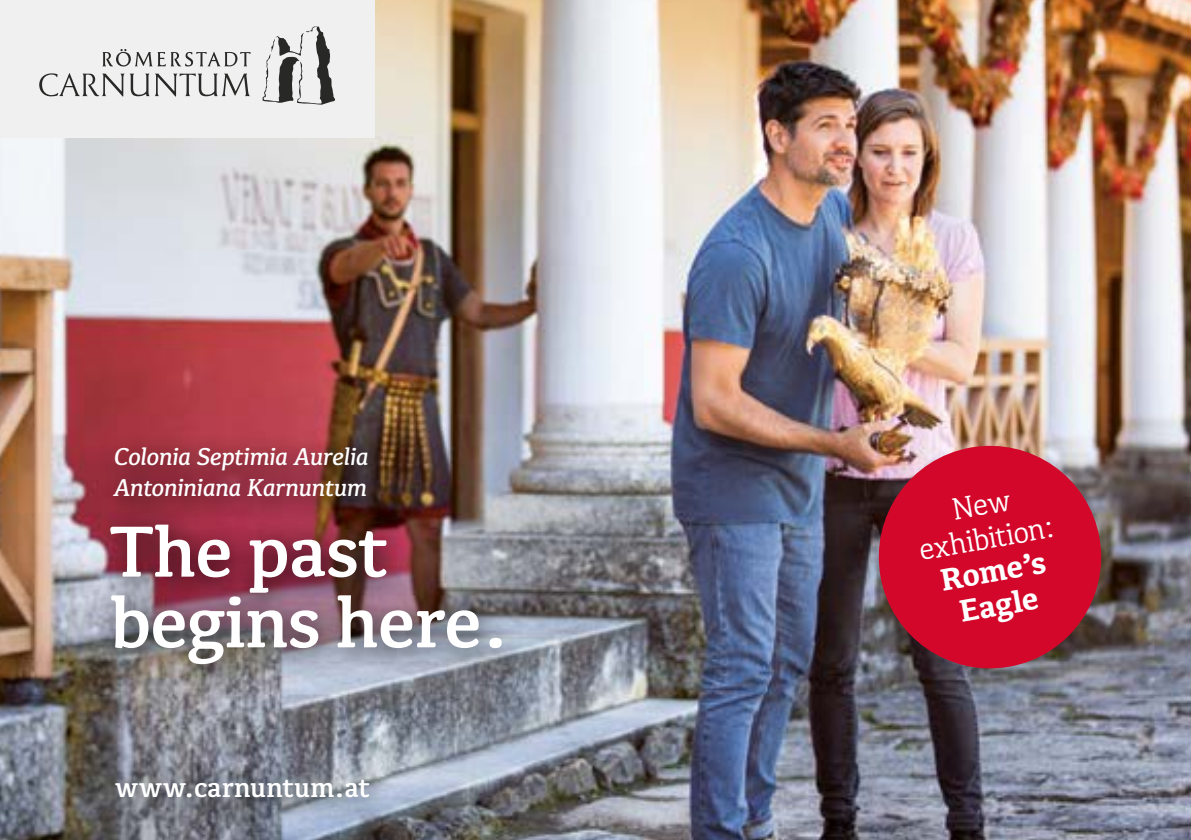
<style>
.page{position:relative;width:1191px;height:840px;background:#fff}
.page>*{position:absolute;margin:0;border:0;box-sizing:border-box;transform-origin:0 0}
.t1{font:600 74.6px/70.6px "Kefa II Pro";letter-spacing:-.01em;color:#fff}
.t2{font:32px/34px "Kefa II Pro";color:#fff;text-align:center}
.t3{font:800 32px/34px "Kefa II Pro";color:#fff;text-align:center}
.t4{font:600 28.4px "Kefa II Pro";letter-spacing:.005em;color:#fff}
.t5{font:italic 500 25.2px/31.6px "Kefa II Pro";letter-spacing:-.01em;color:#fff}
</style>
<div class="page">
<img style="left:0;top:0;width:1191px;height:839px">
<div style="left:98px;top:761px;width:297px;height:64px;background:#000;opacity:.75"></div>
<div style="left:91px;top:504px;width:438px;height:188px;background:#000;opacity:.75"></div>
<div style="left:96px;top:428px;width:299px;height:96px;background:#000;opacity:.75"></div>
<div style="left:0;top:0;width:374px;height:137px;background:#f0f0f0"></div>
<svg style="left:263px;top:26px;width:72px;height:79px"></svg>
<svg style="left:39px;top:73px;width:211px;height:24px"></svg>
<svg style="left:102px;top:49px;width:148px;height:18px"></svg>
<img style="left:869px;top:436px;width:241px;height:241px">
<p class="t5" style="left:114px;top:440px;width:256px">Colonia Septimia Aurelia<br>Antoniniana Karnuntum</p>
<h1 class="t1" style="left:110px;top:517px;width:403px">The past begins here.</h1>
<p class="t4" style="left:115px;top:770px;width:256px">www.carnuntum.at</p>
<p class="t2" style="left:910px;top:499px;width:139px;rotate:-10deg">New exhibition:</p>
<p class="t3" style="left:937px;top:564px;width:108px;rotate:-10deg">Rome’s<br>Eagle</p>
</div>
